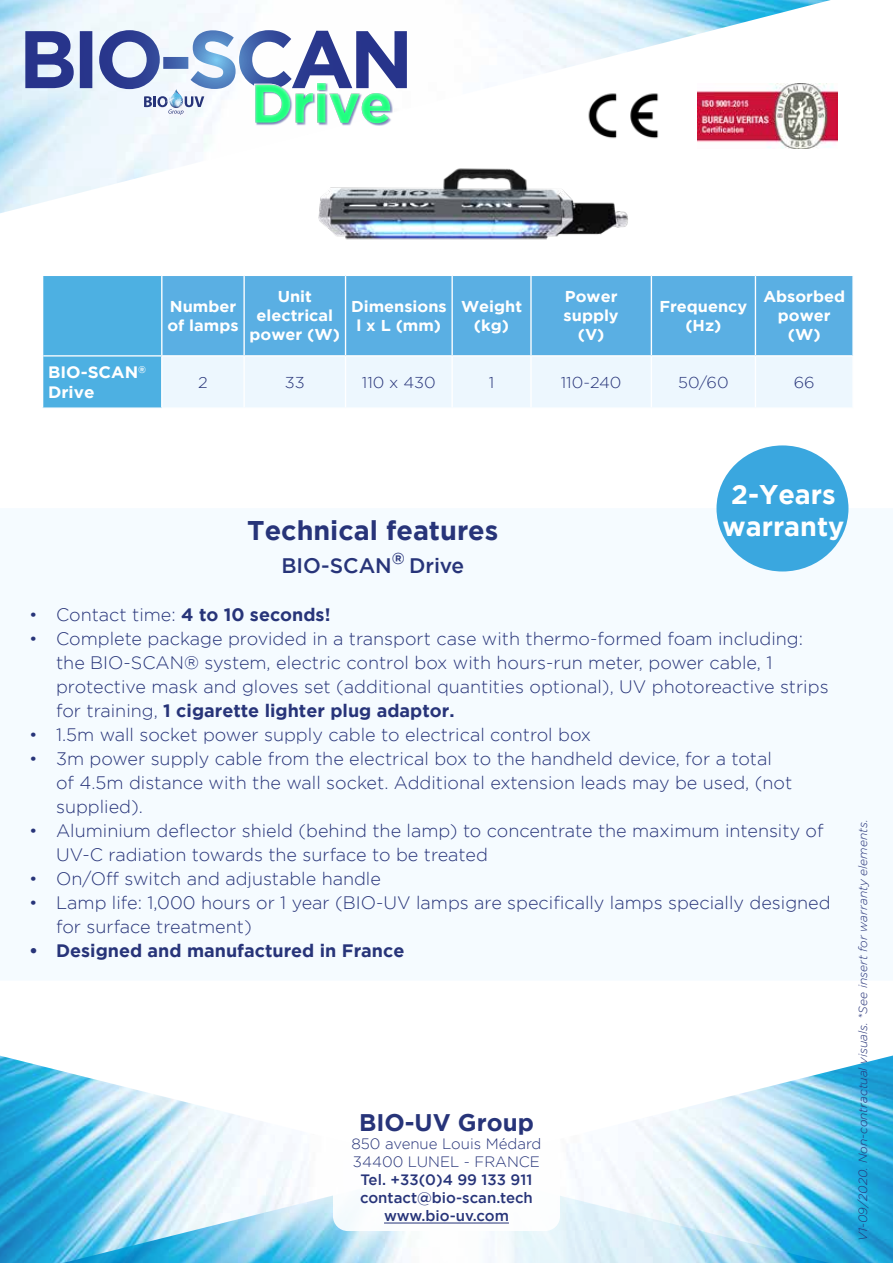
<style>
.page{position:relative;width:893px;height:1263px;background:#fff}
.page>*{position:absolute;margin:0;border:0;box-sizing:border-box;transform-origin:0 0}
.t1{font:700 27px "Gotham";color:#273479}
.t2{font:700 27px/32.4px "Gotham";color:#fff;text-align:center}
.t3{font:700 24px "Gotham";color:#273479}
.t4{font:500 21px "Gotham";color:#273479}
.t5{font:300 18px/24px "Gotham";color:#273479}
.t6{font:700 18px "Gotham";color:#273479}
.t7{font:700 16.5px/19.8px "Gotham";color:#fff;scale:1.04 1}
.t8{font:700 15.75px/18.9px "Gotham";color:#fff;text-align:center;scale:1.04 1}
.t9{font:300 15.75px "Gotham";color:#273479;scale:1.04 1}
.t10{font:500 15px/18px "Gotham";color:#273479;text-align:center}
.t11{font:300 15px/18px "Gotham";color:#273479}
.t12{font:italic 300 12px "Gotham";color:#273479}
.s1{font-weight:700}
</style>
<div class="page">
<img style="left:0;top:0;width:831px;height:213px">
<img style="left:0;top:1056px;width:63px;height:207px">
<img style="left:63px;top:1055px;width:830px;height:208px">
<div style="left:333px;top:1103px;width:227px;height:128px;background:#fff;border-radius:15px"></div>
<hr style="left:384px;top:1223px;width:125px;height:1px;background:#273479">
<svg style="left:43px;top:276px;width:809px;height:131px;background:#89c7eb"></svg>
<hr style="left:43px;top:355px;width:119px;height:1px;background:#fff">
<hr style="left:162px;top:355px;width:82px;height:1px;background:#fff">
<hr style="left:244px;top:355px;width:102px;height:1px;background:#fff">
<hr style="left:346px;top:355px;width:106px;height:1px;background:#fff">
<hr style="left:452px;top:355px;width:79px;height:1px;background:#fff">
<hr style="left:531px;top:355px;width:120px;height:1px;background:#fff">
<hr style="left:651px;top:355px;width:104px;height:1px;background:#fff">
<hr style="left:755px;top:355px;width:97px;height:1px;background:#fff">
<hr style="left:161px;top:276px;width:1px;height:79px;background:#fff">
<hr style="left:243px;top:276px;width:2px;height:79px;background:#fff">
<hr style="left:345px;top:276px;width:1px;height:79px;background:#fff">
<hr style="left:451px;top:276px;width:2px;height:79px;background:#fff">
<hr style="left:530px;top:276px;width:2px;height:79px;background:#fff">
<hr style="left:651px;top:276px;width:1px;height:79px;background:#fff">
<hr style="left:755px;top:276px;width:1px;height:79px;background:#fff">
<hr style="left:161px;top:356px;width:1px;height:51px;background:#fff">
<hr style="left:243px;top:356px;width:2px;height:51px;background:#fff">
<hr style="left:345px;top:356px;width:1px;height:51px;background:#fff">
<hr style="left:451px;top:356px;width:2px;height:51px;background:#fff">
<hr style="left:530px;top:356px;width:2px;height:51px;background:#fff">
<hr style="left:651px;top:356px;width:1px;height:51px;background:#fff">
<hr style="left:755px;top:356px;width:1px;height:51px;background:#fff">
<img style="left:698px;top:84px;width:139px;height:64px">
<img style="left:315px;top:163px;width:313px;height:77px">
<svg style="left:99px;top:30px;width:291px;height:93px"></svg>
<div style="left:229px;top:76px;width:196px;height:55px;background:#fff;opacity:.75"></div>
<div style="left:716px;top:445px;width:132px;height:126px;background:#3aa7df;border-radius:50%"></div>
<p class="t8" style="left:167px;top:296px;width:70px;text-align:left">Number of lamps</p>
<p class="t8" style="left:250px;top:287px;width:88px">Unit electrical power (W)</p>
<p class="t8" style="left:351px;top:296px;width:93px">Dimensions l x L (mm)</p>
<p class="t8" style="left:461px;top:296px;width:60px">Weight (kg)</p>
<p class="t8" style="left:564px;top:287px;width:54px">Power supply (V)</p>
<p class="t8" style="left:659px;top:296px;width:86px">Frequency (Hz)</p>
<p class="t8" style="left:763px;top:287px;width:80px">Absorbed power (W)</p>
<p class="t7" style="left:48px;top:362px;width:96px">BIO-SCAN<sup>®<br></sup>Drive</p>
<p class="t9" style="left:198px;top:374px;width:11px">2</p>
<p class="t9" style="left:285px;top:374px;width:21px">33</p>
<p class="t9" style="left:362px;top:374px;width:73px">110 x 430</p>
<p class="t9" style="left:489px;top:374px;width:7px">1</p>
<p class="t9" style="left:561px;top:374px;width:60px">110-240</p>
<p class="t9" style="left:678px;top:374px;width:50px">50/60</p>
<p class="t9" style="left:794px;top:374px;width:22px">66</p>
<h1 class="t2" style="left:722px;top:477px;width:124px">2-Years warranty</h1>
<h1 class="t1" style="left:247px;top:515px;width:253px">Technical features</h1>
<p class="t4" style="left:281px;top:553px;width:184px">BIO-SCAN<sup>®</sup> Drive</p>
<p class="t5" style="left:29px;top:602px;width:303px">• Contact time: <span class="s1">4 to 10 seconds!</span></p>
<p class="t5" style="left:56px;top:626px;width:774px;text-indent:-27px">• Complete package provided in a transport case with thermo-formed foam including: the BIO-SCAN® system, electric control box with hours-run meter, power cable, 1 protective mask and gloves set (additional quantities optional), UV photoreactive strips for training, <span class="s1">1 cigarette lighter plug adaptor.</span></p>
<p class="t5" style="left:29px;top:722px;width:564px">• 1.5m wall socket power supply cable to electrical control box</p>
<p class="t5" style="left:56px;top:746px;width:738px;text-indent:-27px">• 3m power supply cable from the electrical box to the handheld device, for a total of 4.5m distance with the wall socket. Additional extension leads may be used, (not supplied).</p>
<p class="t5" style="left:56px;top:818px;width:769px;text-indent:-27px">• Aluminium deflector shield (behind the lamp) to concentrate the maximum intensity of<br>UV-C radiation towards the surface to be treated</p>
<p class="t5" style="left:29px;top:866px;width:353px">• On/Off switch and adjustable handle</p>
<p class="t5" style="left:56px;top:890px;width:776px;text-indent:-27px">• Lamp life: 1,000 hours or 1 year (BIO-UV lamps are specifically lamps specially designed for surface treatment)</p>
<p class="t6" style="left:29px;top:940px;width:377px">• Designed and manufactured in France</p>
<h2 class="t3" style="left:359px;top:1108px;width:176px">BIO-UV Group</h2>
<p class="t11" style="left:351px;top:1134px;width:192px">850 avenue Louis Médard<br>34400 LUNEL - FRANCE</p>
<p class="t10" style="left:360px;top:1170px;width:174px">Tel. +33(0)4 99 133 911 contact@bio-scan.tech www.bio-uv.com</p>
<p class="t12" style="left:856px;top:1241px;width:422px;rotate:-90deg">V1-09/2020. Non-contractual visuals. *See insert for warranty elements.</p>
</div>
